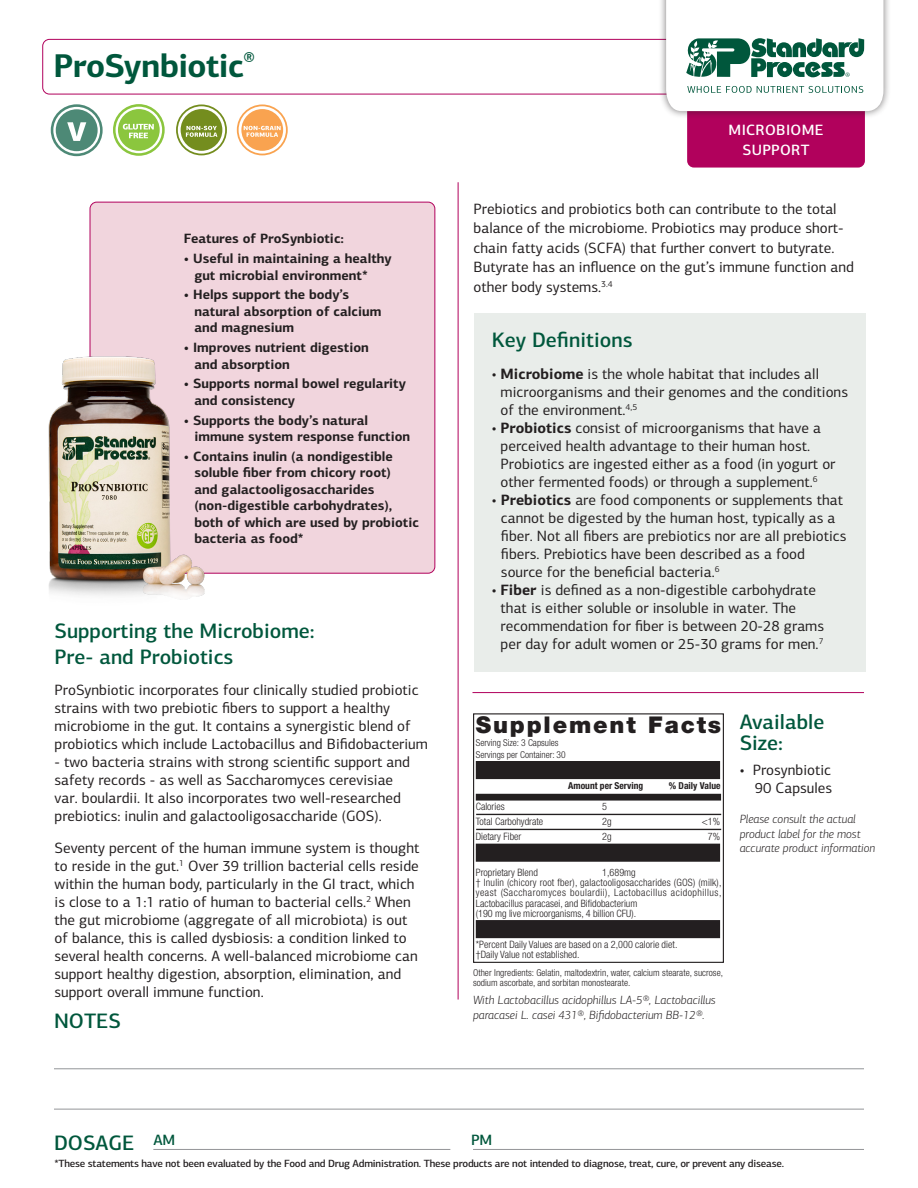
<style>
.page{position:relative;width:918px;height:1188px;background:#fff}
.page>*{position:absolute;margin:0;border:0;box-sizing:border-box;transform-origin:0 0}
.t1{font:700 33px "PF Centro Sans Pro";letter-spacing:-.02em;color:#00573c}
.t2{font:900 23.1px "Helvetica Neue LT Std";letter-spacing:.08em;color:#231f20}
.t3{font:500 21px/21px "PF Centro Sans Pro";color:#00573c}
.Body_copy{font:15px/18px "PF Centro Sans Pro";color:#231f20}
.bullets{font:15px/18px "PF Centro Sans Pro";color:#231f20;text-align:right}
.Body_copy-2{font:500 15px "PF Centro Sans Pro";letter-spacing:.02em;color:#fff}
.t4{font:500 15px "PF Centro Sans Pro";color:#00573c}
.Key_bullets{font:700 13.5px/16.5px "PF Centro Sans Pro";color:#231f20}
.bullets-2{font:italic 300 12px "PF Centro Sans Pro";color:#231f20}
.t5{font:500 10.5px "PF Centro Sans Pro";letter-spacing:-.02em;color:#231f20}
.Justified_Text{font:300 condensed 10.2px/10.2px "Helvetica Neue LT Std";letter-spacing:.005em;color:#231f20;text-align:justify}
.Nutrition_listing{font:300 condensed 10.2px "Helvetica Neue LT Std";color:#231f20}
.Justified_Text-2{font:300 condensed 9.45px/9.4px "Helvetica Neue LT Std";letter-spacing:.005em;color:#231f20}
.Amount_per_Serving{font:700 condensed 9.45px "Helvetica Neue LT Std";color:#231f20}
.s1{font-weight:700}
</style>
<div class="page">
<div style="left:474px;top:314px;width:392px;height:358px;background:#e9edea"></div>
<div style="left:687px;top:91px;width:178px;height:77px;background:#b1015c;border-radius:7px"></div>
<div style="left:90px;top:202px;width:345px;height:371px;background:#f1d5dd;border-radius:7px"></div>
<div style="left:42px;top:39px;width:825px;height:55px;border:1px solid #b1015c;border-radius:7px"></div>
<img style="left:48px;top:354px;width:180px;height:243px">
<div style="left:658px;top:0;width:233px;height:119px;background:#231f20;opacity:.55"></div>
<svg style="left:666px;top:0;width:217px;height:111px"></svg>
<hr style="left:458px;top:182px;width:1px;height:818px;background:#b1015c">
<hr style="left:54px;top:1068px;width:810px;height:1px;background:#939598">
<hr style="left:54px;top:1109px;width:810px;height:1px;background:#939598">
<hr style="left:153px;top:1149px;width:297px;height:1px;background:#939598">
<hr style="left:473px;top:1149px;width:391px;height:1px;background:#939598">
<div style="left:476px;top:761px;width:244px;height:18px;background:#231f20"></div>
<div style="left:476px;top:794px;width:245px;height:7px;background:#231f20"></div>
<div style="left:476px;top:844px;width:244px;height:18px;background:#231f20"></div>
<div style="left:476px;top:920px;width:244px;height:18px;background:#231f20"></div>
<div style="left:473px;top:713px;width:251px;height:250px;border:1px solid #231f20"></div>
<hr style="left:476px;top:814px;width:245px;height:1px;background:#231f20">
<svg style="left:113px;top:104px;width:52px;height:52px"></svg>
<hr style="left:472px;top:692px;width:392px;height:1px;background:#b1015c">
<svg style="left:176px;top:104px;width:51px;height:51px"></svg>
<svg style="left:237px;top:104px;width:51px;height:51px"></svg>
<svg style="left:51px;top:104px;width:52px;height:52px"></svg>
<hr style="left:476px;top:829px;width:245px;height:1px;background:#231f20">
<p class="t1" style="left:54px;top:45px;width:203px">ProSynbiotic<sup>®</sup></p>
<p class="Key_bullets" style="left:184px;top:230px;width:162px">Features of ProSynbiotic:</p>
<p class="Key_bullets" style="left:194px;top:250px;width:199px;text-indent:-11px">• Useful in maintaining a healthy gut microbial environment*</p>
<p class="Key_bullets" style="left:194px;top:286px;width:189px;text-indent:-11px">• Helps support the body’s natural absorption of calcium and magnesium</p>
<p class="Key_bullets" style="left:194px;top:339px;width:176px;text-indent:-11px">• Improves nutrient digestion and absorption</p>
<p class="Key_bullets" style="left:194px;top:375px;width:213px;text-indent:-11px">• Supports normal bowel regularity and consistency</p>
<p class="Key_bullets" style="left:194px;top:412px;width:217px;text-indent:-11px">• Supports the body’s natural immune system response function</p>
<p class="Key_bullets" style="left:194px;top:448px;width:226px;text-indent:-11px">• Contains inulin (a nondigestible soluble fiber from chicory root)<br>and galactooligosaccharides (non-digestible carbohydrates), both of which are used by probiotic bacteria as food*</p>
<p class="t3" style="left:55px;top:619px;width:262px;line-height:25.2px">Supporting the Microbiome:<br>Pre- and Probiotics</p>
<p class="Body_copy" style="left:55px;top:681px;width:375px">ProSynbiotic incorporates four clinically studied probiotic strains with two prebiotic fibers to support a healthy microbiome in the gut. It contains a synergistic blend of probiotics which include Lactobacillus and Bifidobacterium</p>
<p class="Body_copy" style="left:55px;top:753px;width:357px">- two bacteria strains with strong scientific support and safety records - as well as Saccharomyces cerevisiae var. boulardii. It also incorporates two well-researched prebiotics: inulin and galactooligosaccharide (GOS).</p>
<p class="Body_copy" style="left:55px;top:839px;width:366px">Seventy percent of the human immune system is thought to reside in the gut.<sup>1</sup> Over 39 trillion bacterial cells reside within the human body, particularly in the GI tract, which is close to a 1:1 ratio of human to bacterial cells.<sup>2</sup> When the gut microbiome (aggregate of all microbiota) is out of balance, this is called dysbiosis: a condition linked to several health concerns. A well-balanced microbiome can support healthy digestion, absorption, elimination, and support overall immune function.</p>
<p class="t3" style="left:54px;top:1010px;width:69px">NOTES</p>
<p class="Body_copy-2" style="left:729px;top:121px;width:96px">MICROBIOME</p>
<p class="Body_copy-2" style="left:743px;top:141px;width:68px">SUPPORT</p>
<p class="Body_copy" style="left:474px;top:199px;width:382px;line-height:19.5px">Prebiotics and probiotics both can contribute to the total balance of the microbiome. Probiotics may produce short&shy;chain fatty acids (SCFA) that further convert to butyrate.<br>Butyrate has an influence on the gut’s immune function and other body systems.<sup>3.4</sup></p>
<p class="t3" style="left:492px;top:330px;width:142px">Key Definitions</p>
<p class="Body_copy" style="left:501px;top:365px;width:349px;text-indent:-9px">• <span class="s1">Microbiome</span> is the whole habitat that includes all microorganisms and their genomes and the conditions of the environment.<sup>4,5</sup></p>
<p class="Body_copy" style="left:501px;top:419px;width:336px;text-indent:-9px">• <span class="s1">Probiotics</span> consist of microorganisms that have a perceived health advantage to their human host.<br>Probiotics are ingested either as a food (in yogurt or other fermented foods) or through a supplement.<sup>6</sup></p>
<p class="Body_copy" style="left:501px;top:491px;width:347px;text-indent:-9px">• <span class="s1">Prebiotics</span> are food components or supplements that cannot be digested by the human host, typically as a fiber. Not all fibers are prebiotics nor are all prebiotics fibers. Prebiotics have been described as a food source for the beneficial bacteria.<sup>6</sup></p>
<p class="Body_copy" style="left:501px;top:581px;width:325px;text-indent:-9px">• <span class="s1">Fiber</span> is defined as a non-digestible carbohydrate that is either soluble or insoluble in water. The recommendation for fiber is between 20-28 grams per day for adult women or 25-30 grams for men.<sup>7</sup></p>
<p class="t2" style="left:476px;top:710px;width:247px">Supplement Facts</p>
<p class="Justified_Text-2" style="left:476px;top:738px;width:84px">Serving Size: 3 Capsules</p>
<p class="Justified_Text-2" style="left:476px;top:749px;width:91px">Servings per Container: 30</p>
<p class="Amount_per_Serving" style="left:568px;top:780px;width:77px">Amount per Serving</p>
<p class="Amount_per_Serving" style="left:669px;top:780px;width:53px">% Daily Value</p>
<p class="Nutrition_listing" style="left:476px;top:801px;width:30px">Calories</p>
<p class="Nutrition_listing" style="left:602px;top:801px;width:6px">5</p>
<p class="Nutrition_listing" style="left:476px;top:816px;width:69px">Total Carbohydrate</p>
<p class="Nutrition_listing" style="left:602px;top:816px;width:11px">2g</p>
<p class="Nutrition_listing" style="left:702px;top:816px;width:20px">&lt;1%</p>
<p class="Nutrition_listing" style="left:476px;top:831px;width:47px">Dietary Fiber</p>
<p class="Nutrition_listing" style="left:602px;top:831px;width:11px">2g</p>
<p class="Nutrition_listing" style="left:708px;top:831px;width:14px">7%</p>
<p class="Nutrition_listing" style="left:476px;top:866px;width:64px">Proprietary Blend</p>
<p class="Nutrition_listing" style="left:602px;top:866px;width:35px">1,689mg</p>
<p class="Justified_Text" style="left:476px;top:877px;width:247px">† Inulin (chicory root fber), galactooligosaccharides (GOS) (milk), yeast (Saccharomyces boulardii), Lactobacillus acidophillus, Lactobacillus paracasei, and Bifidobacterium</p>
<p class="Justified_Text" style="left:476px;top:908px;width:162px">(190 mg live microorganisms, 4 billion CFU).</p>
<p class="Justified_Text" style="left:476px;top:939px;width:203px">*Percent Daily Values are based on a 2,000 calorie diet.</p>
<p class="Justified_Text" style="left:476px;top:949px;width:105px">†Daily Value not established.</p>
<p class="Justified_Text-2" style="left:473px;top:968px;width:252px">Other Ingredients: Gelatin, maltodextrin, water, calcium stearate, sucrose, sodium ascorbate, and sorbitan monostearate.</p>
<p class="bullets-2" style="left:473px;top:993px;width:244px">With Lactobacillus acidophillus LA-5®, Lactobacillus</p>
<p class="bullets-2" style="left:473px;top:1008px;width:233px">paracasei L. casei 431®, Bifidobacterium BB-12®.</p>
<p class="t3" style="left:740px;top:711px;width:86px">Available<br>Size:</p>
<p class="bullets" style="left:740px;top:761px;width:94px">• Prosynbiotic<br>90 Capsules</p>
<p class="bullets-2" style="left:740px;top:812px;width:118px">Please consult the actual</p>
<p class="bullets-2" style="left:740px;top:827px;width:122px">product label for the most</p>
<p class="bullets-2" style="left:740px;top:841px;width:137px">accurate product information</p>
<p class="t3" style="left:54px;top:1132px;width:82px">DOSAGE</p>
<p class="t4" style="left:153px;top:1131px;width:24px">AM</p>
<p class="t4" style="left:471px;top:1131px;width:23px">PM</p>
<p class="t5" style="left:55px;top:1157px;width:731px">*These statements have not been evaluated by the Food and Drug Administration. These products are not intended to diagnose, treat, cure, or prevent any disease.</p>
</div>
